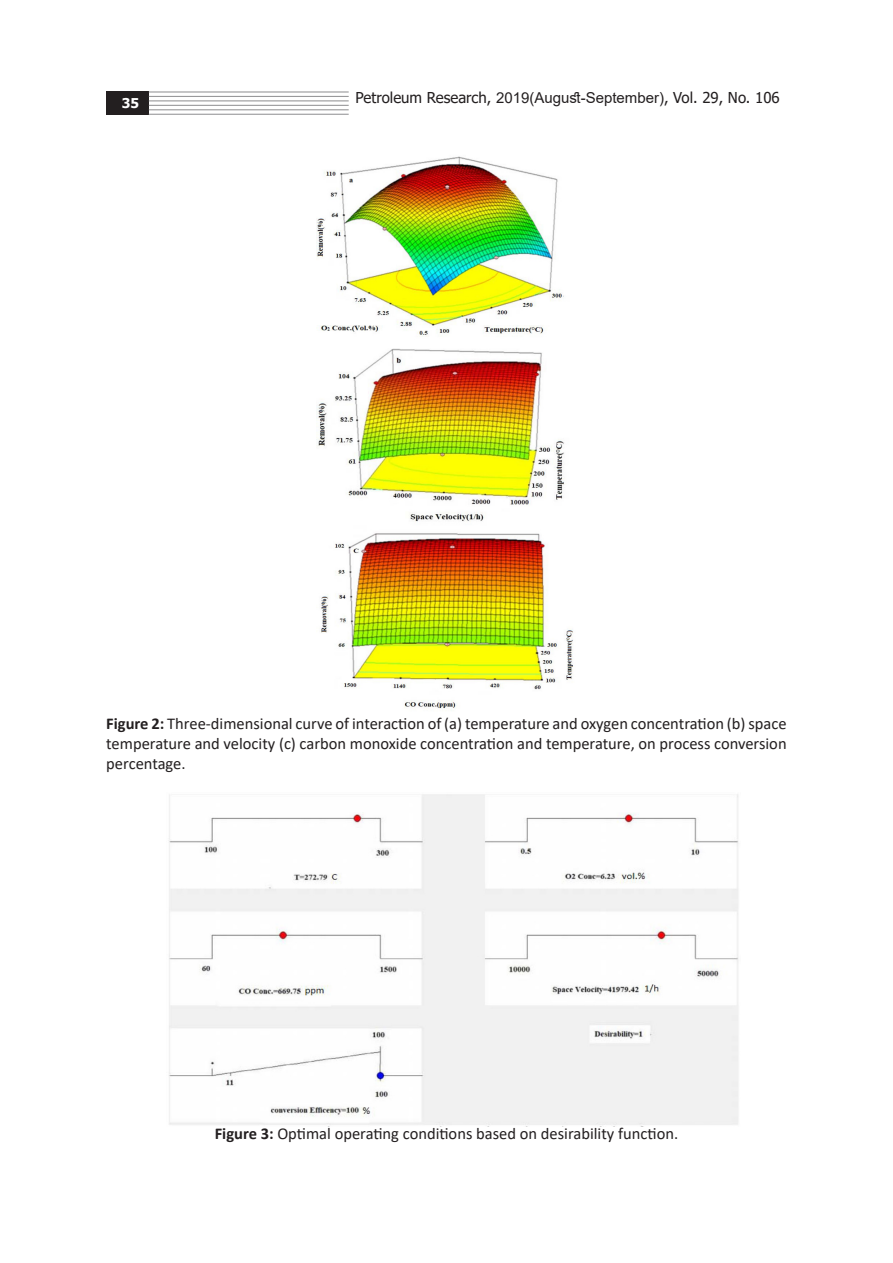
<style>
.page{position:relative;width:893px;height:1263px;background:#fff}
.page>*{position:absolute;margin:0;border:0;box-sizing:border-box;transform-origin:0 0}
.t1{font:16.5px/19.8px "Calibri";color:#231f20;text-align:justify}
.t2{font:15px "Tahoma";color:#231f20}
.t3{font:700 13.5px "Tahoma";color:#fff}
.s1{font-family:"Arial"}
.s2{font-weight:700}
</style>
<div class="page">
<div style="left:106px;top:91px;width:43px;height:24px;background:#231f20"></div>
<hr style="left:149px;top:91px;width:200px;height:2px;background:#99999b">
<hr style="left:149px;top:96px;width:200px;height:1px;background:#99999b">
<hr style="left:149px;top:100px;width:200px;height:1px;background:#99999b">
<hr style="left:149px;top:114px;width:200px;height:1px;background:#99999b">
<hr style="left:149px;top:109px;width:200px;height:1px;background:#99999b">
<hr style="left:149px;top:105px;width:200px;height:1px;background:#99999b">
<img style="left:316px;top:156px;width:257px;height:555px">
<img style="left:169px;top:794px;width:570px;height:333px">
<p class="t3" style="left:122px;top:94px;width:19px">35</p>
<p class="t2" style="left:356px;top:87px;width:426px">Petroleum Research, <span class="s1">2019(August-September)</span>, Vol. 29, No. 106</p>
<p class="t1" style="left:106px;top:713px;width:682px"><span class="s2">Figure 2:</span> Three-dimensional curve of interaction of (a) temperature and oxygen concentration (b) space temperature and velocity (c) carbon monoxide concentration and temperature, on process conversion percentage.</p>
<p class="t1" style="left:215px;top:1123px;width:465px"><span class="s2">Figure 3:</span> Optimal operating conditions based on desirability function.</p>
</div>
